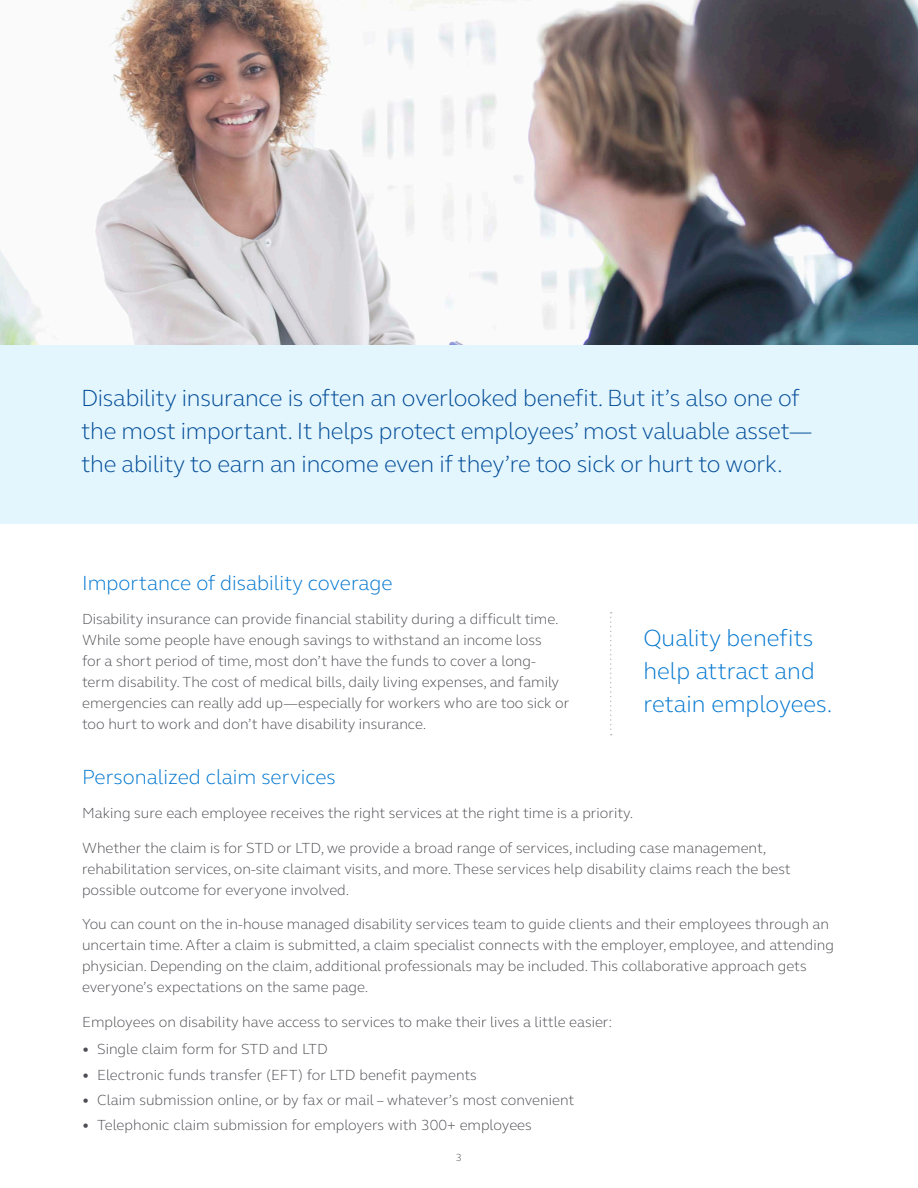
<style>
.page{position:relative;width:918px;height:1188px;background:#fff}
.page>*{position:absolute;margin:0;border:0;box-sizing:border-box;transform-origin:0 0}
.t1{font:300 24px/33px "FS Elliot Pro";letter-spacing:-.01em;color:#004c97}
.t2{font:300 24px/33px "FS Elliot Pro";color:#0076cf}
.t3{font:300 21px "FS Elliot Pro";color:#0076cf}
.t4{font:300 15px/21px "FS Elliot Pro";color:#4d4e53}
.t5{font:300 10.5px "FS Elliot Pro";color:#4d4e53}
.s1{font-weight:700}
</style>
<div class="page">
<div style="left:0;top:342px;width:918px;height:182px;background:#e3f5fd"></div>
<img style="left:0;top:0;width:918px;height:345px">
<svg style="left:610px;top:612px;width:2px;height:123px"></svg>
<h1 class="t1" style="left:81px;top:380px;width:733px">Disability insurance is often an overlooked benefit. But it’s also one of the most important. It helps protect employees’ most valuable asset— the ability to earn an income even if they’re too sick or hurt to work.</h1>
<h2 class="t3" style="left:82px;top:569px;width:312px">Importance of disability coverage</h2>
<p class="t4" style="left:82px;top:608px;width:489px">Disability insurance can provide financial stability during a difficult time.<br>While some people have enough savings to withstand an income loss<br>for a short period of time, most don’t have the funds to cover a long&shy;term disability. The cost of medical bills, daily living expenses, and family emergencies can really add up—especially for workers who are too sick or too hurt to work and don’t have disability insurance.</p>
<h2 class="t3" style="left:82px;top:763px;width:255px">Personalized claim services</h2>
<p class="t4" style="left:82px;top:802px;width:553px">Making sure each employee receives the right services at the right time is a priority.</p>
<p class="t4" style="left:82px;top:837px;width:710px">Whether the claim is for STD or LTD, we provide a broad range of services, including case management, rehabilitation services, on-site claimant visits, and more. These services help disability claims reach the best possible outcome for everyone involved.</p>
<p class="t4" style="left:82px;top:913px;width:753px">You can count on the in-house managed disability services team to guide clients and their employees through an uncertain time. After a claim is submitted, a claim specialist connects with the employer, employee, and attending physician. Depending on the claim, additional professionals may be included. This collaborative approach gets everyone’s expectations on the same page.</p>
<p class="t4" style="left:82px;top:1011px;width:532px">Employees on disability have access to services to make their lives a little easier:</p>
<p class="t4" style="left:82px;top:1038px;width:247px"><span class="s1">•</span> Single claim form for STD and LTD</p>
<p class="t4" style="left:82px;top:1064px;width:396px"><span class="s1">•</span> Electronic funds transfer (EFT) for LTD benefit payments</p>
<p class="t4" style="left:82px;top:1089px;width:494px"><span class="s1">•</span> Claim submission online, or by fax or mail – whatever’s most convenient</p>
<p class="t4" style="left:82px;top:1114px;width:451px"><span class="s1">•</span> Telephonic claim submission for employers with 300+ employees</p>
<h1 class="t2" style="left:643px;top:621px;width:191px">Quality benefits help attract and retain employees.</h1>
<p class="t5" style="left:456px;top:1151px;width:8px">3</p>
</div>
